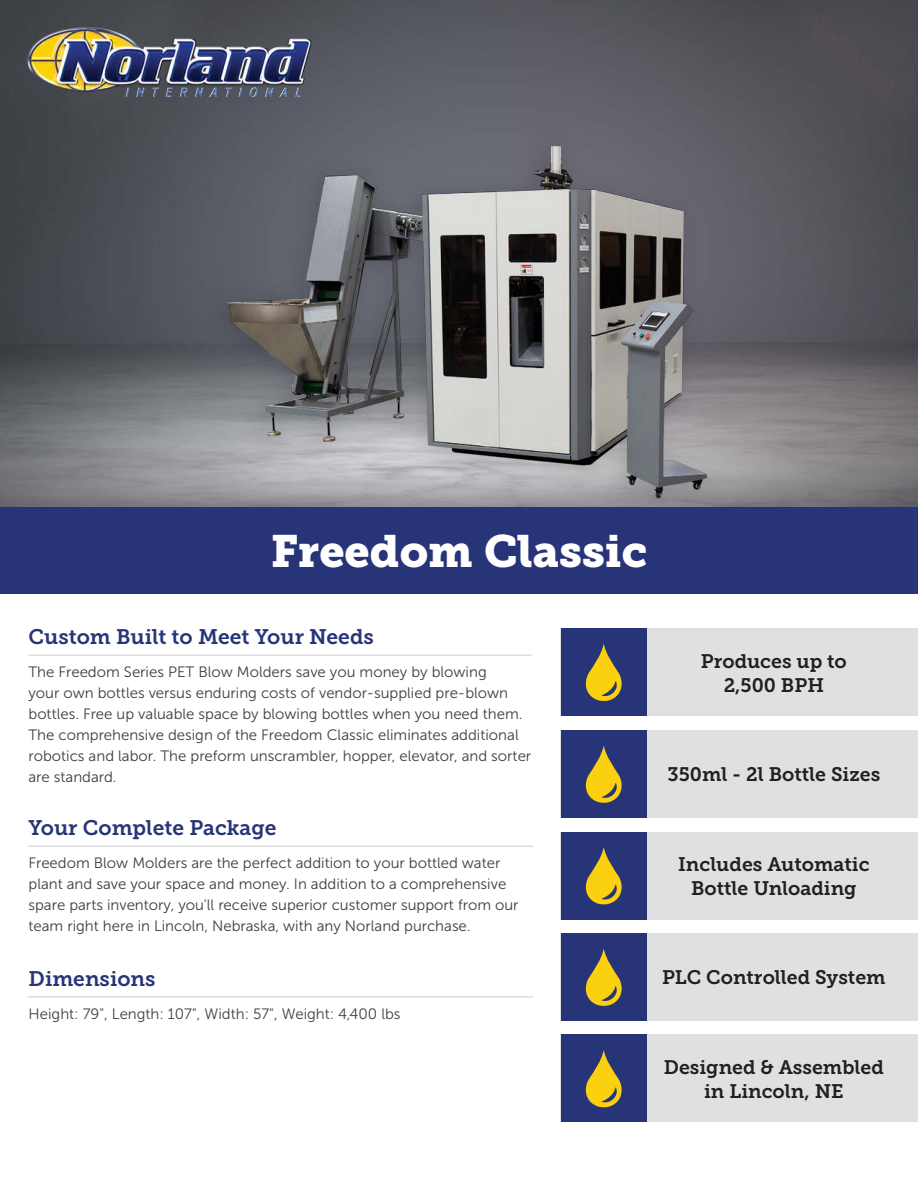
<style>
.page{position:relative;width:918px;height:1188px;background:#fff}
.page>*{position:absolute;margin:0;border:0;box-sizing:border-box;transform-origin:0 0}
.Main_Page_Header{font:45px "Museo Slab 900";color:#fff}
.Subheader{font:21px "Museo Slab 700";color:#273578}
.Benefits{font:19.5px/24px "Museo Slab 700";color:#231f20;text-align:center}
.Body{font:15px/21px "Museo Sans 300";color:#3e3e3f}
.t1{font:15px "Museo Sans 300";color:#414042}
</style>
<div class="page">
<div style="left:0;top:507px;width:918px;height:87px;background:#273578"></div>
<img style="left:0;top:0;width:918px;height:507px">
<div style="left:561px;top:628px;width:357px;height:88px;background:#dfe0e2"></div>
<div style="left:561px;top:933px;width:357px;height:88px;background:#dfe0e2"></div>
<div style="left:561px;top:1034px;width:357px;height:88px;background:#dfe0e2"></div>
<div style="left:561px;top:832px;width:357px;height:87px;background:#dfe0e2"></div>
<div style="left:561px;top:730px;width:357px;height:88px;background:#dfe0e2"></div>
<div style="left:561px;top:629px;width:85px;height:87px;background:#273578"></div>
<div style="left:561px;top:730px;width:85px;height:88px;background:#273578"></div>
<div style="left:561px;top:832px;width:85px;height:87px;background:#273578"></div>
<div style="left:561px;top:933px;width:85px;height:88px;background:#273578"></div>
<div style="left:561px;top:1035px;width:85px;height:87px;background:#273578"></div>
<hr style="left:28px;top:655px;width:504px;height:1px;background:#dcdddf">
<hr style="left:28px;top:846px;width:506px;height:1px;background:#dcdddf">
<hr style="left:28px;top:996px;width:506px;height:2px;background:#dcdddf">
<img style="left:12px;top:15px;width:313px;height:110px">
<svg style="left:585px;top:644px;width:37px;height:57px"></svg>
<svg style="left:585px;top:745px;width:37px;height:58px"></svg>
<svg style="left:585px;top:847px;width:37px;height:57px"></svg>
<svg style="left:585px;top:948px;width:37px;height:58px"></svg>
<svg style="left:585px;top:1050px;width:37px;height:57px"></svg>
<img style="left:98px;top:63px;width:820px;height:441px">
<p class="Main_Page_Header" style="left:271px;top:525px;width:378px">Freedom Classic</p>
<p class="Subheader" style="left:28px;top:625px;width:347px">Custom Built to Meet Your Needs</p>
<p class="Body" style="left:28px;top:662px;width:504px">The Freedom Series PET Blow Molders save you money by blowing<br>your own bottles versus enduring costs of vendor-supplied pre-blown bottles. Free up valuable space by blowing bottles when you need them.<br>The comprehensive design of the Freedom Classic eliminates additional robotics and labor. The preform unscrambler, hopper, elevator, and sorter are standard.</p>
<p class="Subheader" style="left:28px;top:816px;width:249px">Your Complete Package</p>
<p class="Body" style="left:28px;top:852px;width:492px">Freedom Blow Molders are the perfect addition to your bottled water plant and save your space and money. In addition to a comprehensive spare parts inventory, you'll receive superior customer support from our team right here in Lincoln, Nebraska, with any Norland purchase.</p>
<p class="Subheader" style="left:29px;top:967px;width:128px">Dimensions</p>
<p class="t1" style="left:29px;top:1006px;width:373px">Height: 79", Length: 107", Width: 57", Weight: 4,400 lbs</p>
<p class="Benefits" style="left:701px;top:649px;width:148px">Produces up to</p>
<p class="Benefits" style="left:724px;top:673px;width:102px">2,500 BPH</p>
<p class="Benefits" style="left:667px;top:763px;width:214px">350ml - 2l Bottle Sizes</p>
<p class="Benefits" style="left:678px;top:852px;width:193px">Includes Automatic<br>Bottle Unloading</p>
<p class="Benefits" style="left:662px;top:966px;width:225px">PLC Controlled System</p>
<p class="Benefits" style="left:664px;top:1055px;width:222px">Designed &amp; Assembled in Lincoln, NE</p>
</div>
